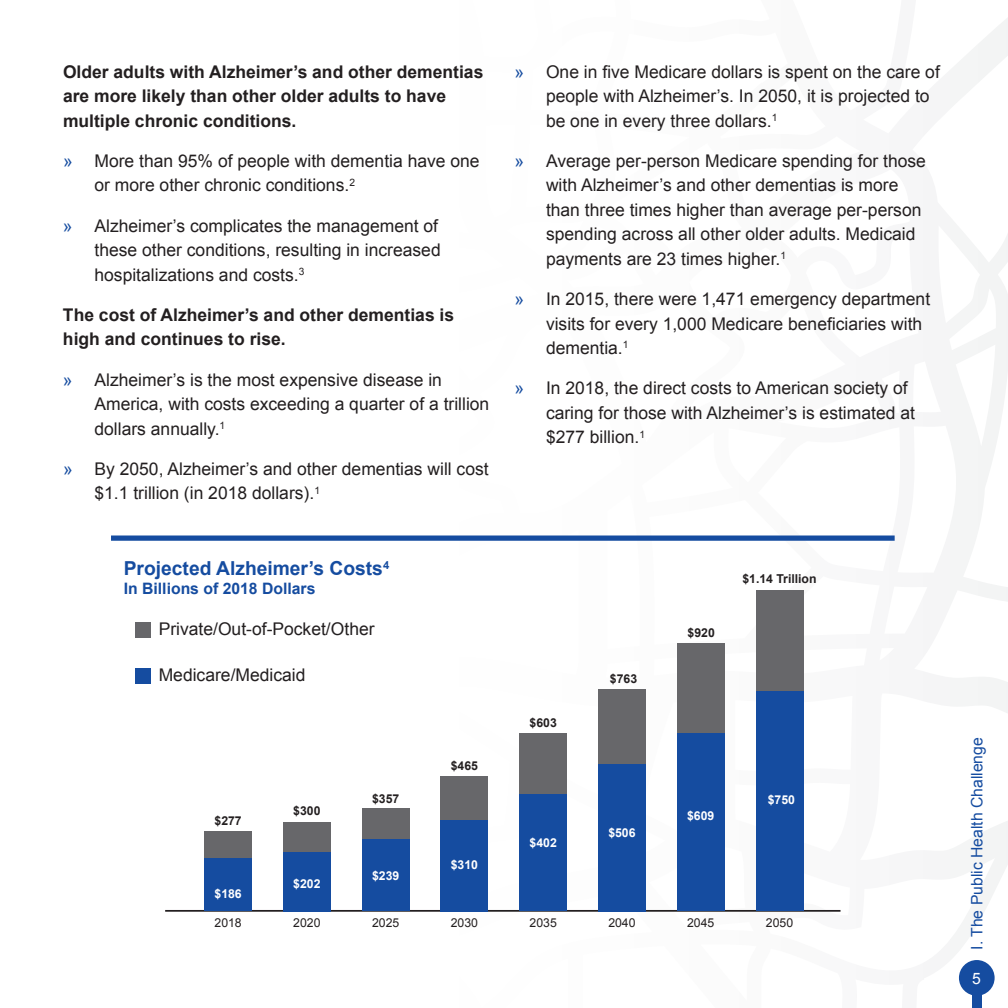
<style>
.page{position:relative;width:1008px;height:1008px;background:#fff}
.page>*{position:absolute;margin:0;border:0;box-sizing:border-box;transform-origin:0 0}
.t1{font:700 19.25px "Arial";color:#154ca0}
.t2{font:17.5px/24.5px "Arial";color:#231f20}
.t3{font:700 17.5px/24.5px "Arial";color:#231f20}
.t4{font:17.5px "Arial";color:#154ca0}
.t5{font:15.75px "Arial";color:#154ca0}
.t6{font:700 15.75px "Arial";color:#154ca0}
.t7{font:15.75px "Arial";color:#fff}
.t8{font:700 12.25px "Arial";color:#231f20}
.t9{font:700 12.25px "Arial";color:#fff}
.t10{font:12.25px "Arial";color:#231f20}
.s1{color:#154ca0}
</style>
<div class="page">
<div style="left:959px;top:960px;width:36px;height:36px;background:#154ca0;border-radius:50%"></div>
<div style="left:972px;top:992px;width:10px;height:16px;background:#154ca0"></div>
<div style="left:111px;top:536px;width:784px;height:5px;background:#154ca0"></div>
<div style="left:135px;top:622px;width:16px;height:16px;background:#67676a"></div>
<div style="left:135px;top:668px;width:16px;height:16px;background:#154ca0"></div>
<hr style="left:165px;top:910px;width:676px;height:2px;background:#231f20">
<div style="left:677px;top:643px;width:47px;height:90px;background:#67676a"></div>
<div style="left:677px;top:733px;width:47px;height:178px;background:#154ca0"></div>
<div style="left:756px;top:590px;width:47px;height:111px;background:#67676a"></div>
<div style="left:756px;top:692px;width:47px;height:219px;background:#154ca0"></div>
<div style="left:441px;top:819px;width:47px;height:92px;background:#154ca0"></div>
<div style="left:441px;top:777px;width:47px;height:43px;background:#67676a"></div>
<div style="left:598px;top:763px;width:48px;height:148px;background:#154ca0"></div>
<div style="left:598px;top:689px;width:48px;height:74px;background:#67676a"></div>
<div style="left:520px;top:793px;width:47px;height:118px;background:#154ca0"></div>
<div style="left:520px;top:733px;width:47px;height:60px;background:#67676a"></div>
<div style="left:362px;top:809px;width:47px;height:31px;background:#67676a"></div>
<div style="left:205px;top:858px;width:47px;height:53px;background:#154ca0"></div>
<div style="left:205px;top:831px;width:47px;height:27px;background:#67676a"></div>
<div style="left:283px;top:852px;width:48px;height:59px;background:#154ca0"></div>
<div style="left:283px;top:822px;width:48px;height:30px;background:#67676a"></div>
<div style="left:362px;top:840px;width:47px;height:71px;background:#154ca0"></div>
<p class="t3" style="left:63px;top:60px;width:422px">Older adults with Alzheimer’s and other dementias are more likely than other older adults to have multiple chronic conditions.</p>
<p class="t2" style="left:94px;top:149px;width:387px;text-indent:-32px"><span class="s1">»</span> More than 95% of people with dementia have one or more other chronic conditions.<sup>2</sup></p>
<p class="t2" style="left:94px;top:213px;width:348px;text-indent:-32px"><span class="s1">»</span> Alzheimer’s complicates the management of these other conditions, resulting in increased hospitalizations and costs.<sup>3</sup></p>
<p class="t3" style="left:63px;top:303px;width:393px">The cost of Alzheimer’s and other dementias is high and continues to rise.</p>
<p class="t4" style="left:63px;top:368px;width:11px">»</p>
<p class="t2" style="left:94px;top:367px;width:396px">Alzheimer’s is the most expensive disease in<br>America, with costs exceeding a quarter of a trillion dollars annually.<sup>1</sup></p>
<p class="t2" style="left:95px;top:457px;width:396px">By 2050, Alzheimer’s and other dementias will cost $1.1 trillion (in 2018 dollars).<sup>1</sup></p>
<p class="t4" style="left:63px;top:457px;width:11px">»</p>
<p class="t4" style="left:515px;top:60px;width:11px">»</p>
<p class="t4" style="left:515px;top:149px;width:11px">»</p>
<p class="t4" style="left:515px;top:288px;width:11px">»</p>
<p class="t4" style="left:515px;top:377px;width:11px">»</p>
<p class="t2" style="left:546px;top:59px;width:395px">One in five Medicare dollars is spent on the care of people with Alzheimer’s. In 2050, it is projected to be one in every three dollars.<sup>1</sup></p>
<p class="t2" style="left:546px;top:149px;width:381px">Average per-person Medicare spending for those with Alzheimer’s and other dementias is more than three times higher than average per-person spending across all other older adults. Medicaid payments are 23 times higher.<sup>1</sup></p>
<p class="t2" style="left:546px;top:287px;width:386px">In 2015, there were 1,471 emergency department visits for every 1,000 Medicare beneficiaries with dementia.<sup>1</sup></p>
<p class="t2" style="left:546px;top:376px;width:370px">In 2018, the direct costs to American society of caring for those with Alzheimer’s is estimated at $277 billion.<sup>1</sup></p>
<p class="t1" style="left:124px;top:555px;width:267px">Projected Alzheimer’s Costs<sup>4</sup></p>
<p class="t6" style="left:124px;top:578px;width:193px">In Billions of 2018 Dollars</p>
<p class="t2" style="left:159px;top:617px;width:217px">Private/Out-of-Pocket/Other</p>
<p class="t8" style="left:688px;top:624px;width:29px">$920</p>
<p class="t2" style="left:159px;top:663px;width:148px">Medicare/Medicaid</p>
<p class="t8" style="left:610px;top:671px;width:29px">$763</p>
<p class="t8" style="left:530px;top:715px;width:29px">$603</p>
<p class="t8" style="left:451px;top:758px;width:29px">$465</p>
<p class="t8" style="left:372px;top:790px;width:29px">$357</p>
<p class="t8" style="left:293px;top:802px;width:29px">$300</p>
<p class="t8" style="left:215px;top:812px;width:29px">$277</p>
<p class="t9" style="left:687px;top:807px;width:29px">$609</p>
<p class="t9" style="left:608px;top:824px;width:29px">$506</p>
<p class="t9" style="left:530px;top:834px;width:29px">$402</p>
<p class="t9" style="left:215px;top:885px;width:29px">$186</p>
<p class="t9" style="left:293px;top:876px;width:29px">$202</p>
<p class="t9" style="left:372px;top:868px;width:29px">$239</p>
<p class="t9" style="left:451px;top:856px;width:29px">$310</p>
<p class="t8" style="left:742px;top:571px;width:76px">$1.14 Trillion</p>
<p class="t9" style="left:768px;top:791px;width:29px">$750</p>
<p class="t10" style="left:215px;top:914px;width:29px">2018</p>
<p class="t10" style="left:293px;top:914px;width:29px">2020</p>
<p class="t10" style="left:372px;top:914px;width:29px">2025</p>
<p class="t10" style="left:451px;top:914px;width:29px">2030</p>
<p class="t10" style="left:530px;top:914px;width:29px">2035</p>
<p class="t10" style="left:608px;top:914px;width:29px">2040</p>
<p class="t10" style="left:687px;top:914px;width:29px">2045</p>
<p class="t10" style="left:766px;top:914px;width:29px">2050</p>
<p class="t5" style="left:967px;top:950px;width:214px;rotate:-90deg">I. The Public Health Challenge</p>
<p class="t7" style="left:972px;top:968px;width:10px">5</p>
</div>
